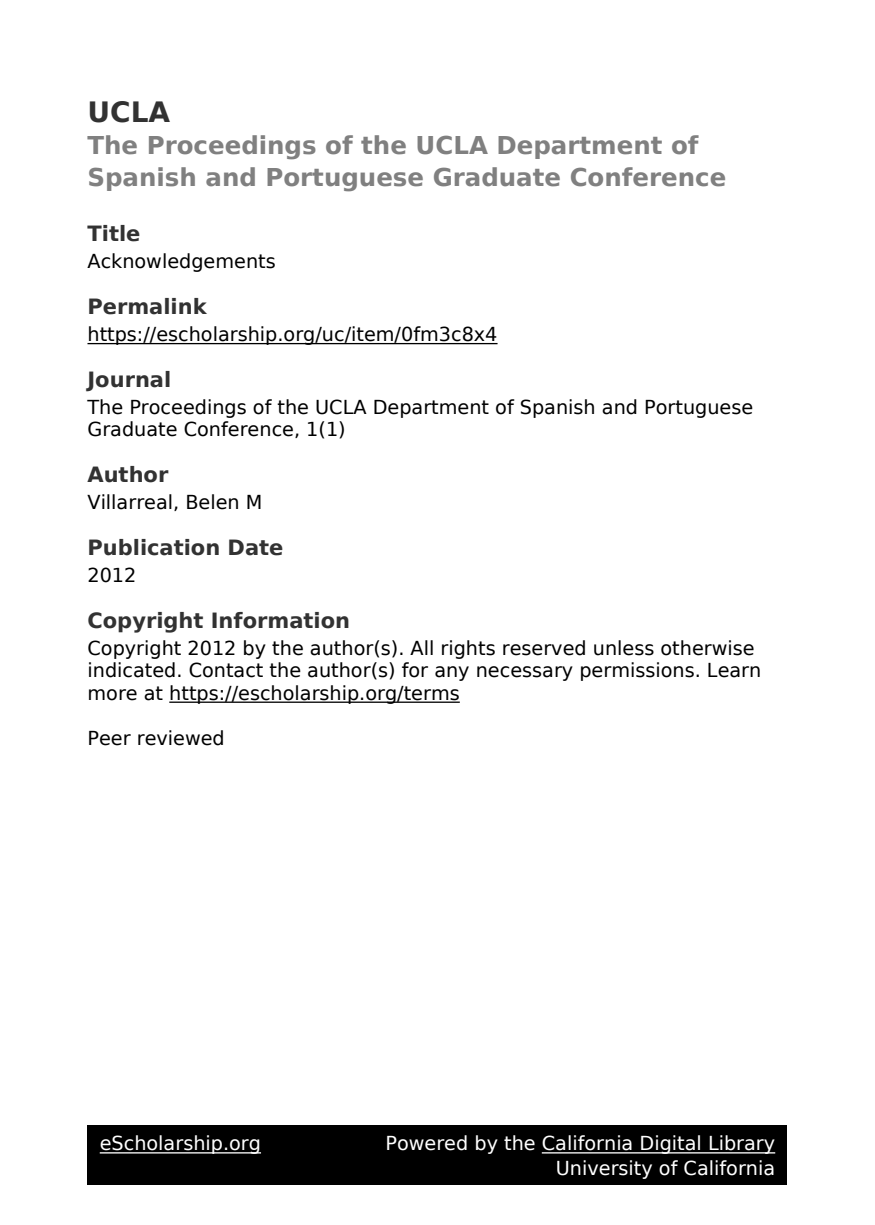
<style>
.page{position:relative;width:875px;height:1225px;background:#fff}
.page>*{position:absolute;margin:0;border:0;box-sizing:border-box;transform-origin:0 0}
.t1{font:700 28px "DejaVu Sans";color:#323232}
.t2{font:700 24.5px/31.3px "DejaVu Sans";color:#808080}
.t3{font:700 21px "DejaVu Sans";color:#323232}
.t4{font:19.25px/22.4px "DejaVu Sans";color:#000}
.t5{font:19.25px/24.5px "DejaVu Sans";color:#fff;text-align:right}
</style>
<div class="page">
<hr style="left:88px;top:343px;width:410px;height:1px;background:#000">
<hr style="left:169px;top:702px;width:291px;height:1px;background:#000">
<div style="left:88px;top:1125px;width:700px;height:60px;background:#000"></div>
<hr style="left:100px;top:1152px;width:161px;height:2px;background:#fff">
<hr style="left:542px;top:1152px;width:233px;height:2px;background:#fff">
<h1 class="t1" style="left:88px;top:101px;width:84px">UCLA</h1>
<p class="t2" style="left:88px;top:132px;width:640px">The Proceedings of the UCLA Department of<br>Spanish and Portuguese Graduate Conference</p>
<p class="t3" style="left:88px;top:225px;width:54px">Title</p>
<p class="t4" style="left:88px;top:252px;width:190px">Acknowledgements</p>
<p class="t3" style="left:88px;top:298px;width:121px">Permalink</p>
<p class="t4" style="left:88px;top:325px;width:412px">https://escholarship.org/uc/item/0fm3c8x4</p>
<p class="t3" style="left:88px;top:371px;width:85px">Journal</p>
<p class="t4" style="left:88px;top:398px;width:667px">The Proceedings of the UCLA Department of Spanish and Portuguese<br>Graduate Conference, 1(1)</p>
<p class="t3" style="left:88px;top:466px;width:82px">Author</p>
<p class="t4" style="left:88px;top:493px;width:177px">Villarreal, Belen M</p>
<p class="t3" style="left:88px;top:539px;width:198px">Publication Date</p>
<p class="t4" style="left:88px;top:566px;width:50px">2012</p>
<p class="t3" style="left:88px;top:612px;width:264px">Copyright Information</p>
<p class="t4" style="left:88px;top:639px;width:675px">Copyright 2012 by the author(s). All rights reserved unless otherwise indicated. Contact the author(s) for any necessary permissions. Learn more at https://escholarship.org/terms</p>
<p class="t4" style="left:88px;top:728px;width:139px">Peer reviewed</p>
<p class="t5" style="left:100px;top:1133px;width:163px">eScholarship.org</p>
<p class="t5" style="left:385px;top:1133px;width:391px">Powered by the California Digital Library<br>University of California</p>
</div>
